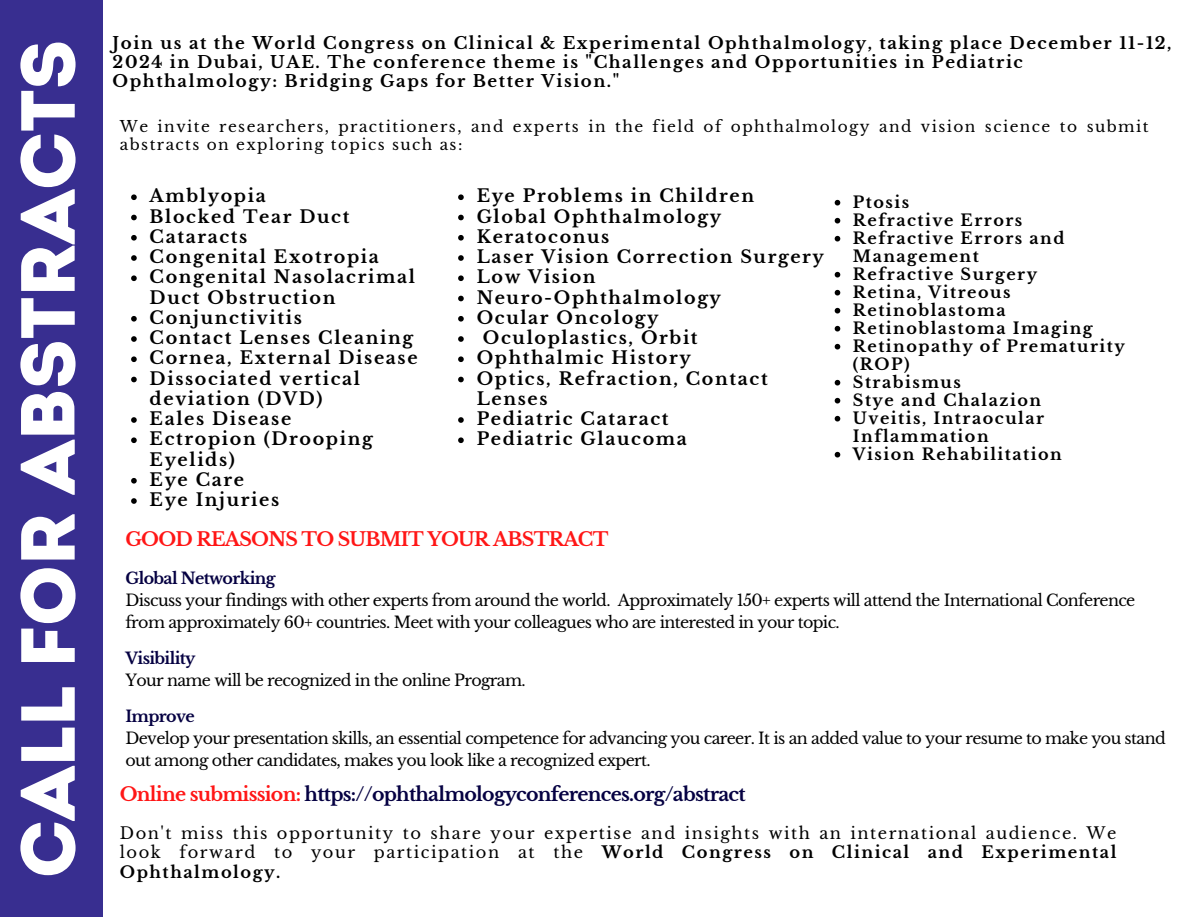
<style>
.page{position:relative;width:1188px;height:918px;background:#fff}
.page>*{position:absolute;margin:0;border:0;box-sizing:border-box;transform-origin:0 0}
.t1{font:900 76.35px "Intro";color:#fff}
.t2{font:700 18.9px "Libre Baskerville";letter-spacing:-.04em;color:#050042}
.t3{font:700 18.9px "Libre Baskerville";letter-spacing:-.04em;color:#ff1616}
.t4{font:700 17.55px/20.2px "Libre Baskerville";letter-spacing:.095em;color:#000}
.t5{font:700 16.65px/19.2px "Libre Baskerville";letter-spacing:.095em;color:#000}
.t6{font:16.2px/19.2px "Libre Baskerville";letter-spacing:.095em;color:#000;text-align:justify}
.t7{font:700 16.05px/18px "Libre Baskerville";letter-spacing:.095em;color:#000}
.t8{font:15.9px/21.8px "Libre Baskerville";letter-spacing:-.04em;color:#000}
.t9{font:700 15.9px "Libre Baskerville";letter-spacing:-.04em;color:#050042}
.t10{font:15.3px/17.9px "Libre Baskerville";letter-spacing:.095em;color:#000}
.s1{color:#ff1616}
.s2{font-weight:700}
</style>
<div class="page">
<div style="left:0;top:0;width:103px;height:917px;background:#382e90"></div>
<svg style="left:131px;top:194px;width:6px;height:6px"></svg>
<svg style="left:131px;top:215px;width:6px;height:5px"></svg>
<svg style="left:131px;top:235px;width:6px;height:6px"></svg>
<svg style="left:131px;top:255px;width:6px;height:6px"></svg>
<svg style="left:131px;top:275px;width:6px;height:6px"></svg>
<svg style="left:131px;top:316px;width:6px;height:6px"></svg>
<svg style="left:131px;top:336px;width:6px;height:6px"></svg>
<svg style="left:131px;top:356px;width:6px;height:6px"></svg>
<svg style="left:131px;top:377px;width:6px;height:5px"></svg>
<svg style="left:131px;top:417px;width:6px;height:6px"></svg>
<svg style="left:131px;top:437px;width:6px;height:6px"></svg>
<svg style="left:131px;top:478px;width:6px;height:6px"></svg>
<svg style="left:131px;top:498px;width:6px;height:6px"></svg>
<svg style="left:458px;top:194px;width:6px;height:6px"></svg>
<svg style="left:458px;top:215px;width:6px;height:5px"></svg>
<svg style="left:458px;top:235px;width:6px;height:6px"></svg>
<svg style="left:458px;top:255px;width:6px;height:6px"></svg>
<svg style="left:458px;top:275px;width:6px;height:6px"></svg>
<svg style="left:458px;top:296px;width:6px;height:5px"></svg>
<svg style="left:458px;top:316px;width:6px;height:6px"></svg>
<svg style="left:458px;top:336px;width:6px;height:6px"></svg>
<svg style="left:458px;top:356px;width:6px;height:6px"></svg>
<svg style="left:458px;top:377px;width:6px;height:5px"></svg>
<svg style="left:458px;top:417px;width:6px;height:6px"></svg>
<svg style="left:458px;top:437px;width:6px;height:6px"></svg>
<svg style="left:835px;top:200px;width:5px;height:6px"></svg>
<svg style="left:835px;top:218px;width:5px;height:6px"></svg>
<svg style="left:835px;top:236px;width:5px;height:6px"></svg>
<svg style="left:835px;top:272px;width:5px;height:6px"></svg>
<svg style="left:835px;top:290px;width:5px;height:6px"></svg>
<svg style="left:835px;top:308px;width:5px;height:6px"></svg>
<svg style="left:835px;top:326px;width:5px;height:6px"></svg>
<svg style="left:835px;top:344px;width:5px;height:6px"></svg>
<svg style="left:835px;top:380px;width:5px;height:6px"></svg>
<svg style="left:835px;top:398px;width:5px;height:6px"></svg>
<svg style="left:835px;top:416px;width:5px;height:6px"></svg>
<svg style="left:835px;top:452px;width:5px;height:6px"></svg>
<h1 class="t1" style="left:17px;top:878px;width:840px;rotate:-90deg">CALL FOR ABSTRACTS</h1>
<p class="t5" style="left:113px;top:34px;width:1060px">Join us at the World Congress on Clinical &amp; Experimental Ophthalmology, taking place December 11-12,<br>2024 in Dubai, UAE. The conference theme is "Challenges and Opportunities in Pediatric<br>Ophthalmology: Bridging Gaps for Better Vision."</p>
<p class="t10" style="left:120px;top:117px;width:1030px">We invite researchers, practitioners, and experts in the field of ophthalmology and vision science to submit abstracts on exploring topics such as:</p>
<p class="t4" style="left:150px;top:186px;width:269px">Amblyopia<br>Blocked Tear Duct<br>Cataracts<br>Congenital Exotropia<br>Congenital Nasolacrimal<br>Duct Obstruction<br>Conjunctivitis<br>Contact Lenses Cleaning<br>Cornea, External Disease<br>Dissociated vertical deviation (DVD)<br>Eales Disease<br>Ectropion (Drooping<br>Eyelids)<br>Eye Care<br>Eye Injuries</p>
<p class="t4" style="left:477px;top:186px;width:279px">Eye Problems in Children</p>
<p class="t7" style="left:853px;top:193px;width:273px">Ptosis<br>Refractive Errors<br>Refractive Errors and<br>Management<br>Refractive Surgery<br>Retina, Vitreous<br>Retinoblastoma<br>Retinoblastoma Imaging<br>Retinopathy of Prematurity (ROP)<br>Strabismus<br>Stye and Chalazion<br>Uveitis, Intraocular<br>Inflammation<br>Vision Rehabilitation</p>
<p class="t4" style="left:477px;top:206px;width:246px">Global Ophthalmology</p>
<p class="t4" style="left:477px;top:227px;width:134px">Keratoconus</p>
<p class="t4" style="left:477px;top:247px;width:349px">Laser Vision Correction Surgery</p>
<p class="t4" style="left:477px;top:267px;width:120px">Low Vision</p>
<p class="t4" style="left:477px;top:287px;width:246px">Neuro-Ophthalmology</p>
<p class="t4" style="left:477px;top:308px;width:183px">Ocular Oncology</p>
<p class="t4" style="left:483px;top:328px;width:216px">Oculoplastics, Orbit</p>
<p class="t4" style="left:477px;top:348px;width:216px">Ophthalmic History</p>
<p class="t4" style="left:477px;top:368px;width:293px">Optics, Refraction, Contact</p>
<p class="t4" style="left:477px;top:389px;width:72px">Lenses</p>
<p class="t4" style="left:477px;top:409px;width:193px">Pediatric Cataract</p>
<p class="t4" style="left:477px;top:429px;width:212px">Pediatric Glaucoma</p>
<p class="t3" style="left:125px;top:528px;width:485px">GOOD REASONS TO SUBMIT YOUR ABSTRACT</p>
<p class="t9" style="left:125px;top:569px;width:152px">Global Networking</p>
<p class="t8" style="left:125px;top:590px;width:1011px">Discuss your findings with other experts from around the world. Approximately 150+ experts will attend the International Conference from approximately 60+ countries. Meet with your colleagues who are interested in your topic.</p>
<p class="t9" style="left:125px;top:649px;width:72px">Visibility</p>
<p class="t8" style="left:125px;top:669px;width:402px">Your name will be recognized in the online Program.</p>
<p class="t9" style="left:125px;top:707px;width:71px">Improve</p>
<p class="t8" style="left:125px;top:728px;width:1042px">Develop your presentation skills, an essential competence for advancing you career. It is an added value to your resume to make you stand out among other candidates, makes you look like a recognized expert.</p>
<p class="t2" style="left:120px;top:783px;width:627px"><span class="s1">Online submission:</span> https://ophthalmologyconferences.org/abstract</p>
<p class="t6" style="left:120px;top:824px;width:998px">Don't miss this opportunity to share your expertise and insights with an international audience. We look forward to your participation at the <span class="s2">World Congress on Clinical and Experimental Ophthalmology.</span></p>
</div>
